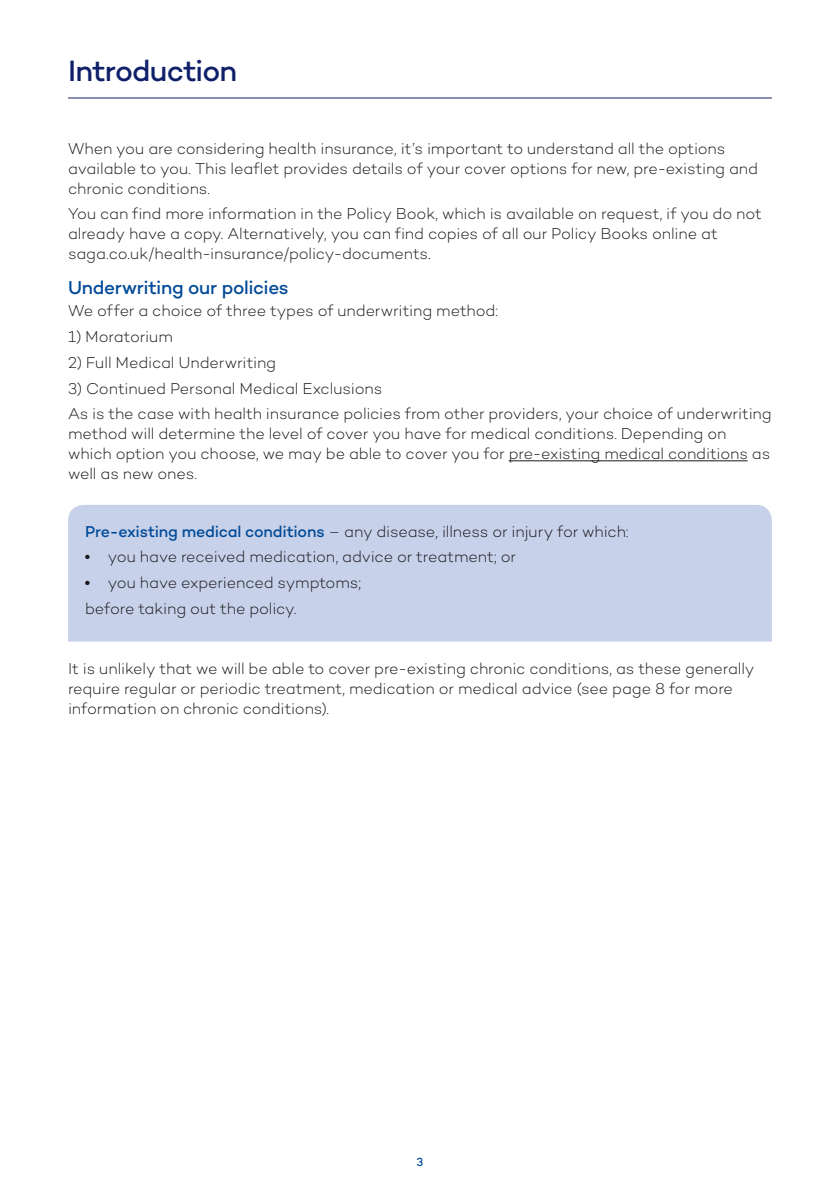
<style>
.page{position:relative;width:840px;height:1191px;background:#fff}
.page>*{position:absolute;margin:0;border:0;box-sizing:border-box;transform-origin:0 0}
.t1{font:500 30px "Campton";letter-spacing:-.03em;color:#0f1f69}
.t2{font:500 19px "Campton";letter-spacing:-.015em;color:#004a98}
.t3{font:300 16px/20px "Campton";letter-spacing:-.01em;color:#1a171c}
.t4{font:500 12px "Campton";color:#004a98}
.s1{font-weight:500;color:#004a98}
</style>
<div class="page">
<hr style="left:508px;top:460px;width:239px;height:1px;background:#1a171c">
<hr style="left:68px;top:98px;width:703px;height:1px;background:#0f1f69">
<div style="left:68px;top:505px;width:703px;height:136px;background:#c7d1e9"></div>
<h1 class="t1" style="left:68px;top:52px;width:171px">Introduction</h1>
<p class="t3" style="left:68px;top:138px;width:691px">When you are considering health insurance, it’s important to understand all the options available to you. This leaflet provides details of your cover options for new, pre-existing and chronic conditions.</p>
<p class="t3" style="left:68px;top:203px;width:695px">You can find more information in the Policy Book, which is available on request, if you do not already have a copy. Alternatively, you can find copies of all our Policy Books online at saga.co.uk/health-insurance/policy-documents.</p>
<p class="t2" style="left:68px;top:275px;width:222px">Underwriting our policies</p>
<p class="t3" style="left:68px;top:301px;width:431px">We offer a choice of three types of underwriting method:</p>
<p class="t3" style="left:68px;top:326px;width:106px">1) Moratorium</p>
<p class="t3" style="left:68px;top:352px;width:209px">2) Full Medical Underwriting</p>
<p class="t3" style="left:68px;top:375px;width:704px;line-height:25.6px">3) Continued Personal Medical Exclusions<br>As is the case with health insurance policies from other providers, your choice of underwriting</p>
<p class="t3" style="left:68px;top:423px;width:703px">method will determine the level of cover you have for medical conditions. Depending on which option you choose, we may be able to cover you for pre-existing medical conditions as well as new ones.</p>
<p class="t3" style="left:85px;top:521px;width:544px"><span class="s1">Pre-existing medical conditions</span> – any disease, illness or injury for which:</p>
<p class="t3" style="left:85px;top:546px;width:432px">● you have received medication, advice or treatment; or</p>
<p class="t3" style="left:85px;top:569px;width:277px;line-height:25.6px">● you have experienced symptoms; before taking out the policy.</p>
<p class="t3" style="left:68px;top:658px;width:687px">It is unlikely that we will be able to cover pre-existing chronic conditions, as these generally require regular or periodic treatment, medication or medical advice (see page 8 for more information on chronic conditions).</p>
<p class="t4" style="left:416px;top:1154px;width:8px">3</p>
</div>
